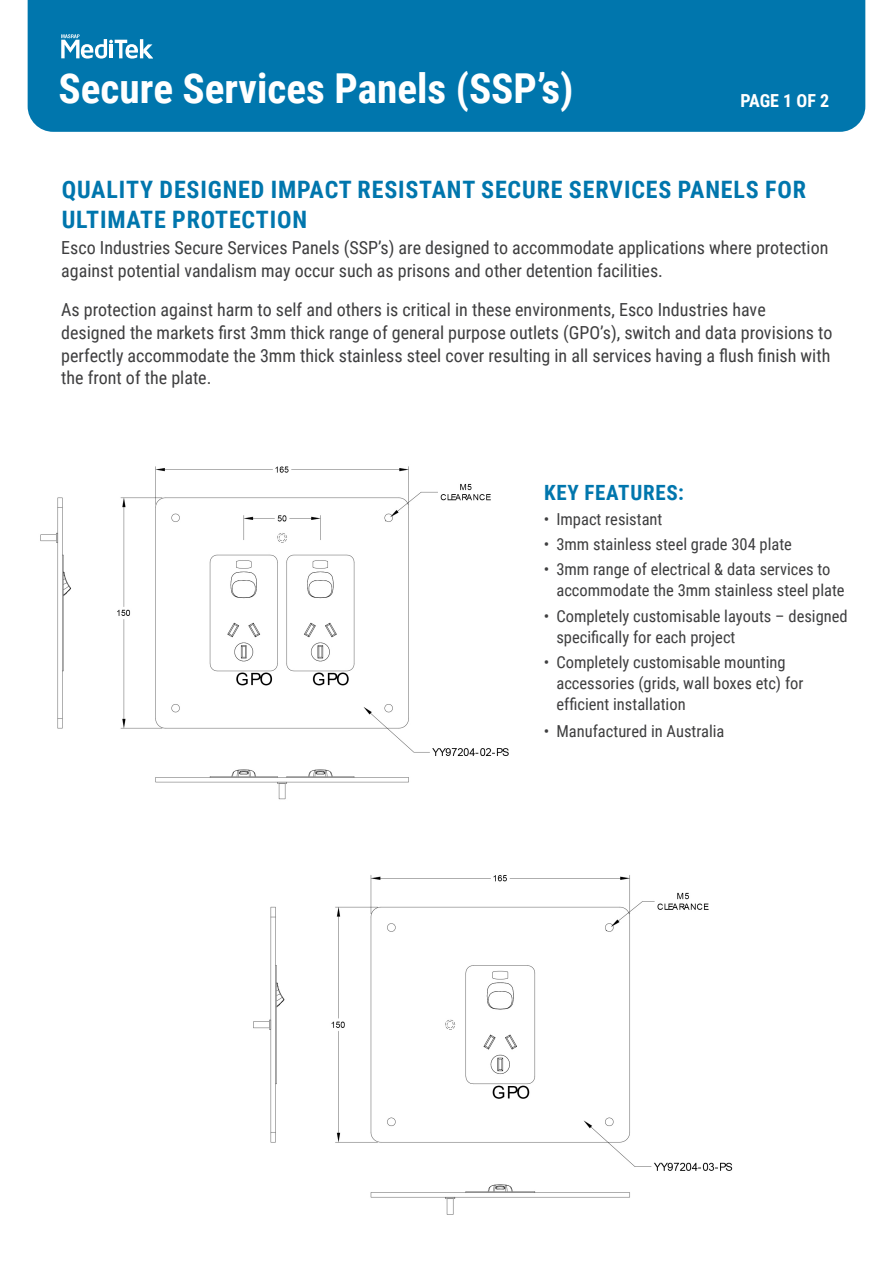
<style>
.page{position:relative;width:893px;height:1263px;background:#fff}
.page>*{position:absolute;margin:0;border:0;box-sizing:border-box;transform-origin:0 0}
.t1{font:700 41.25px "Roboto Condensed";color:#fff}
.Header__Model_Des{font:700 24px/30px "Roboto Condensed";letter-spacing:.035em;color:#0076ad}
.Header__Model_Des-2{font:700 21px "Roboto Condensed";letter-spacing:.035em;color:#0076ad}
.Model_Description{font:18px/22.5px "Roboto Condensed";color:#3e3e3f}
.Masthead_Codes{font:700 18px "Roboto Condensed";color:#fff}
.t2{font:16.5px/21px "Roboto Condensed";color:#3e3e3f}
.s1{font-family:"Roboto"}
</style>
<div class="page">
<div style="left:28px;top:0;width:837px;height:132px;background:#0076ad"></div>
<img style="left:253px;top:875px;width:480px;height:340px">
<svg style="left:61px;top:34px;width:92px;height:25px"></svg>
<img style="left:40px;top:466px;width:469px;height:334px">
<p class="t1" style="left:58px;top:59px;width:517px">Secure Services Panels (SSP’s)</p>
<p class="Masthead_Codes" style="left:740px;top:88px;width:90px">PAGE 1 OF 2</p>
<p class="Header__Model_Des" style="left:62px;top:173px;width:746px">QUALITY DESIGNED IMPACT RESISTANT SECURE SERVICES PANELS FOR<br>ULTIMATE PROTECTION</p>
<p class="Model_Description" style="left:61px;top:236px;width:769px">Esco Industries Secure Services Panels (SSP’s) are designed to accommodate applications where protection against potential vandalism may occur such as prisons and other detention facilities.</p>
<p class="Model_Description" style="left:61px;top:298px;width:773px">As protection against harm to self and others is critical in these environments, Esco Industries have designed the markets first 3mm thick range of general purpose outlets (GPO’s), switch and data provisions to perfectly accommodate the 3mm thick stainless steel cover resulting in all services having a flush finish with the front of the plate.</p>
<p class="Header__Model_Des-2" style="left:544px;top:477px;width:141px">KEY FEATURES:</p>
<p class="t2" style="left:544px;top:508px;width:120px"><span class="s1">•</span> Impact resistant</p>
<p class="t2" style="left:544px;top:533px;width:250px"><span class="s1">•</span> 3mm stainless steel grade 304 plate</p>
<p class="t2" style="left:556px;top:558px;width:290px;text-indent:-13px"><span class="s1">•</span> 3mm range of electrical &amp; data services to accommodate the 3mm stainless steel plate</p>
<p class="t2" style="left:556px;top:605px;width:293px;text-indent:-13px"><span class="s1">•</span> Completely customisable layouts – designed specifically for each project</p>
<p class="t2" style="left:556px;top:651px;width:249px;text-indent:-13px"><span class="s1">•</span> Completely customisable mounting accessories (grids, wall boxes etc) for efficient installation</p>
<p class="t2" style="left:544px;top:720px;width:182px"><span class="s1">•</span> Manufactured in Australia</p>
</div>
